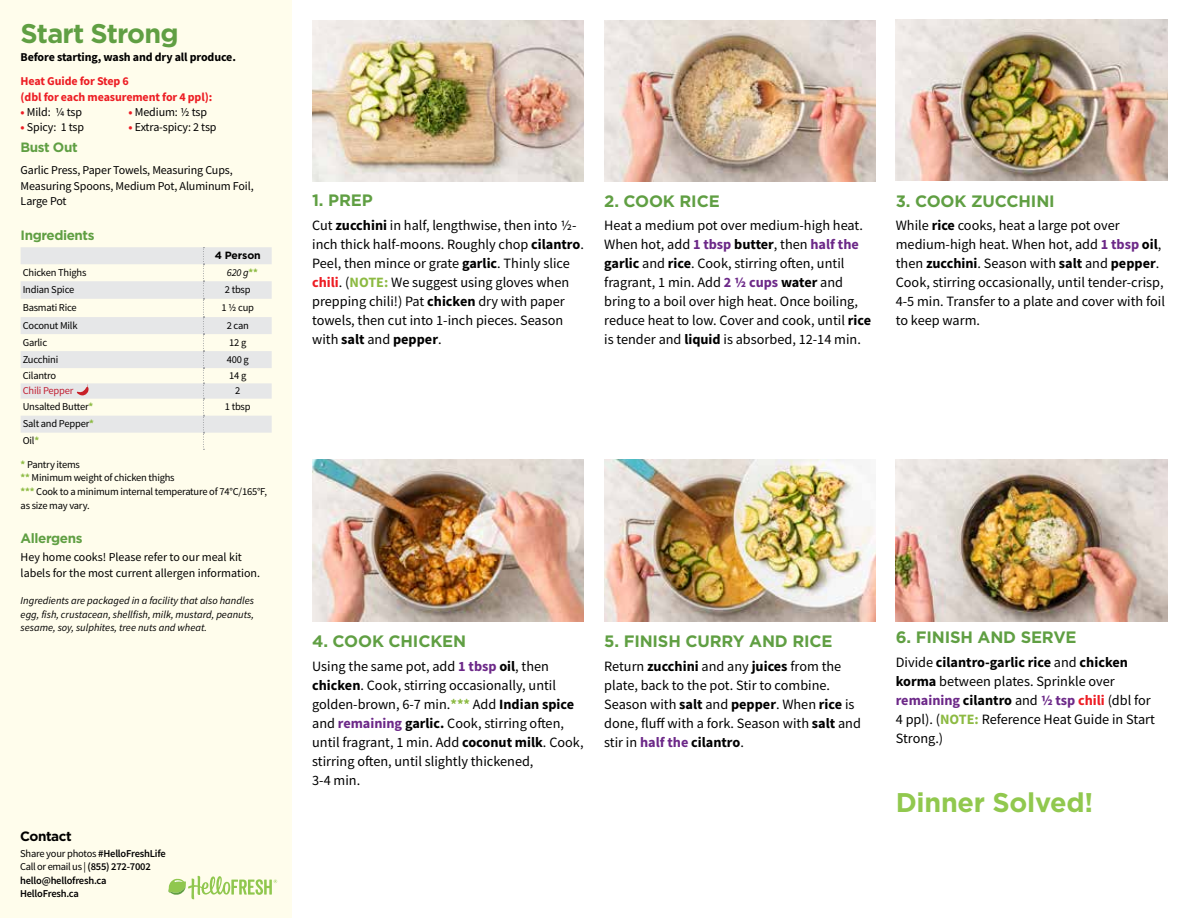
<style>
.page{position:relative;width:1188px;height:918px;background:#fff}
.page>*{position:absolute;margin:0;border:0;box-sizing:border-box;transform-origin:0 0}
.t1{font:700 27px "Gotham";letter-spacing:-.01em;color:#91c84e}
.t2{font:700 27px "Gotham";letter-spacing:-.03em;color:#609f43}
.t3{font:700 16.5px "Gotham";letter-spacing:-.01em;color:#609f43}
.t4{font:14.25px/19px "Source Sans Pro";color:#000}
.t5{font:700 13.5px "Gotham";letter-spacing:-.03em;color:#609f43}
.t6{font:700 13.5px "Gotham";letter-spacing:-.03em;color:#000}
.t7{font:12px/15.3px "Source Sans Pro";letter-spacing:-.01em;color:#000}
.t8{font:700 12px/15.3px "Source Sans Pro";letter-spacing:-.01em;color:#ed1d24}
.t9{font:700 12px "Source Sans Pro";letter-spacing:-.01em;color:#000}
.t10{font:10.5px/13.6px "Source Sans Pro";letter-spacing:-.02em;color:#000}
.t11{font:italic 10.5px/13.6px "Source Sans Pro";color:#000;text-align:justify}
.t12{font:600 10.5px/13.5px "Source Sans Pro";letter-spacing:-.02em;color:#000}
.t13{font:10.5px "Source Sans Pro";letter-spacing:-.02em;color:#c22032}
.t14{font:700 10.5px "Gotham";letter-spacing:-.01em;color:#000}
.s1{font-weight:700;color:#ed1d24}
.s2{font-weight:700;font-style:normal;color:#8cba42}
.s3{font-weight:700;color:#8cba42}
.s4{font-weight:400}
.s5{font-weight:700}
.s6{font-weight:700;color:#6c2888}
</style>
<div class="page">
<div style="left:0;top:0;width:292px;height:918px;background:#fffdec"></div>
<svg style="left:21px;top:247px;width:251px;height:186px;fill:#e6e7e8"></svg>
<svg style="left:203px;top:247px;width:1px;height:203px"></svg>
<svg style="left:76px;top:384px;width:13px;height:14px"></svg>
<svg style="left:168px;top:876px;width:109px;height:23px"></svg>
<img style="left:312px;top:459px;width:272px;height:162px">
<img style="left:604px;top:459px;width:272px;height:162px">
<img style="left:896px;top:459px;width:271px;height:162px">
<img style="left:896px;top:20px;width:272px;height:160px">
<img style="left:604px;top:20px;width:272px;height:161px">
<img style="left:312px;top:20px;width:272px;height:161px">
<h1 class="t2" style="left:21px;top:16px;width:160px">Start Strong</h1>
<p class="t9" style="left:21px;top:49px;width:217px">Before starting, wash and dry all produce.</p>
<p class="t8" style="left:21px;top:74px;width:193px">Heat Guide for Step 6<br>(dbl for each measurement for 4 ppl):</p>
<p class="t7" style="left:21px;top:104px;width:63px"><span class="s1">•</span> Mild: 1/4 tsp</p>
<p class="t7" style="left:129px;top:104px;width:80px"><span class="s1">•</span> Medium: 1/2 tsp</p>
<p class="t7" style="left:21px;top:120px;width:65px"><span class="s1">•</span> Spicy: 1 tsp</p>
<p class="t7" style="left:129px;top:120px;width:90px"><span class="s1">•</span> Extra-spicy: 2 tsp</p>
<p class="t5" style="left:21px;top:138px;width:59px">Bust Out</p>
<p class="t7" style="left:21px;top:163px;width:235px">Garlic Press, Paper Towels, Measuring Cups,<br>Measuring Spoons, Medium Pot, Aluminum Foil,<br>Large Pot</p>
<p class="t5" style="left:21px;top:227px;width:75px">Ingredients</p>
<p class="t14" style="left:215px;top:248px;width:48px">4 Person</p>
<p class="t10" style="left:23px;top:265px;width:65px">Chicken Thighs</p>
<p class="t11" style="left:227px;top:265px;width:33px">620 g<span class="s2">**</span></p>
<p class="t10" style="left:23px;top:283px;width:53px">Indian Spice</p>
<p class="t10" style="left:225px;top:283px;width:27px">2 tbsp</p>
<p class="t10" style="left:23px;top:301px;width:55px">Basmati Rice</p>
<p class="t10" style="left:221px;top:301px;width:34px">1 1/2 cup</p>
<p class="t10" style="left:23px;top:318px;width:56px">Coconut Milk</p>
<p class="t10" style="left:227px;top:318px;width:24px">2 can</p>
<p class="t10" style="left:23px;top:335px;width:26px">Garlic</p>
<p class="t10" style="left:229px;top:335px;width:19px">12 g</p>
<p class="t10" style="left:23px;top:352px;width:37px">Zucchini</p>
<p class="t10" style="left:227px;top:352px;width:24px">400 g</p>
<p class="t10" style="left:23px;top:368px;width:35px">Cilantro</p>
<p class="t10" style="left:229px;top:368px;width:19px">14 g</p>
<p class="t13" style="left:23px;top:384px;width:52px">Chili Pepper</p>
<p class="t10" style="left:235px;top:384px;width:7px">2</p>
<p class="t10" style="left:23px;top:400px;width:72px">Unsalted Butter<span class="s3">*</span></p>
<p class="t10" style="left:225px;top:400px;width:27px">1 tbsp</p>
<p class="t10" style="left:23px;top:415px;width:73px;line-height:17px">Salt and Pepper<span class="s3">*<br></span>Oil<span class="s3">*</span></p>
<p class="t10" style="left:21px;top:457px;width:248px"><span class="s3">*</span> Pantry items<br><span class="s3">**</span> Minimum weight of chicken thighs<br><span class="s3">***</span> Cook to a minimum internal temperature of 74°C/165°F, as size may vary.</p>
<p class="t5" style="left:21px;top:529px;width:63px">Allergens</p>
<p class="t7" style="left:21px;top:549px;width:241px">Hey home cooks! Please refer to our meal kit labels for the most current allergen information.</p>
<p class="t11" style="left:21px;top:594px;width:235px">Ingredients are packaged in a facility that also handles egg, fish, crustacean, shellfish, milk, mustard, peanuts, sesame, soy, sulphites, tree nuts and wheat.</p>
<p class="t6" style="left:20px;top:827px;width:53px">Contact</p>
<p class="t12" style="left:20px;top:847px;width:147px"><span class="s4">Share your photos</span> #HelloFreshLife<br><span class="s4">Call or email us |</span> (855) 272-7002 hello@hellofresh.ca<br>HelloFresh.ca</p>
<p class="t3" style="left:312px;top:190px;width:62px">1. PREP</p>
<p class="t4" style="left:312px;top:215px;width:273px">Cut <span class="s5">zucchini</span> in half, lengthwise, then into 1/2- inch thick half-moons. Roughly chop <span class="s5">cilantro</span>.<br>Peel, then mince or grate <span class="s5">garlic</span>. Thinly slice <span class="s1">chili</span>. (<span class="s3">NOTE:</span> We suggest using gloves when prepping chili!) Pat <span class="s5">chicken</span> dry with paper towels, then cut into 1-inch pieces. Season with <span class="s5">salt</span> and <span class="s5">pepper</span>.</p>
<p class="t3" style="left:604px;top:190px;width:117px">2. COOK RICE</p>
<p class="t4" style="left:604px;top:216px;width:268px">Heat a medium pot over medium-high heat.<br>When hot, add <span class="s6">1 tbsp</span> <span class="s5">butter</span>, then <span class="s6">half the </span><span class="s5">garlic</span> and <span class="s5">rice</span>. Cook, stirring often, until fragrant, 1 min. Add <span class="s6">2 1/2 cups</span> <span class="s5">water</span> and bring to a boil over high heat. Once boiling, reduce heat to low. Cover and cook, until <span class="s5">rice </span>is tender and <span class="s5">liquid</span> is absorbed, 12-14 min.</p>
<p class="t3" style="left:896px;top:190px;width:160px">3. COOK ZUCCHINI</p>
<p class="t4" style="left:896px;top:216px;width:271px">While <span class="s5">rice</span> cooks, heat a large pot over medium-high heat. When hot, add <span class="s6">1 tbsp</span> <span class="s5">oil</span>, then <span class="s5">zucchini</span>. Season with <span class="s5">salt</span> and <span class="s5">pepper</span>.<br>Cook, stirring occasionally, until tender-crisp, 4-5 min. Transfer to a plate and cover with foil to keep warm.</p>
<p class="t3" style="left:312px;top:631px;width:155px">4. COOK CHICKEN</p>
<p class="t4" style="left:312px;top:656px;width:273px">Using the same pot, add <span class="s6">1 tbsp</span> <span class="s5">oil</span>, then <span class="s5">chicken</span>. Cook, stirring occasionally, until golden-brown, 6-7 min.<span class="s3">***</span> Add <span class="s5">Indian spice </span>and <span class="s6">remaining</span> <span class="s5">garlic.</span> Cook, stirring often, until fragrant, 1 min. Add <span class="s5">coconut milk</span>. Cook, stirring often, until slightly thickened,<br>3-4 min.</p>
<p class="t3" style="left:604px;top:631px;width:230px">5. FINISH CURRY AND RICE</p>
<p class="t4" style="left:604px;top:656px;width:258px">Return <span class="s5">zucchini</span> and any <span class="s5">juices</span> from the plate, back to the pot. Stir to combine.<br>Season with <span class="s5">salt</span> and <span class="s5">pepper</span>. When <span class="s5">rice</span> is done, fluff with a fork. Season with <span class="s5">salt</span> and stir in <span class="s6">half the</span> <span class="s5">cilantro</span>.</p>
<p class="t3" style="left:896px;top:627px;width:182px">6. FINISH AND SERVE</p>
<p class="t4" style="left:896px;top:652px;width:261px">Divide <span class="s5">cilantro-garlic rice</span> and <span class="s5">chicken korma</span> between plates. Sprinkle over <span class="s6">remaining</span> <span class="s5">cilantro</span> and <span class="s6">1/2 tsp</span> <span class="s1">chili</span> (dbl for 4 ppl). (<span class="s3">NOTE:</span> Reference Heat Guide in Start Strong.)</p>
<h1 class="t1" style="left:896px;top:784px;width:199px">Dinner Solved!</h1>
</div>
